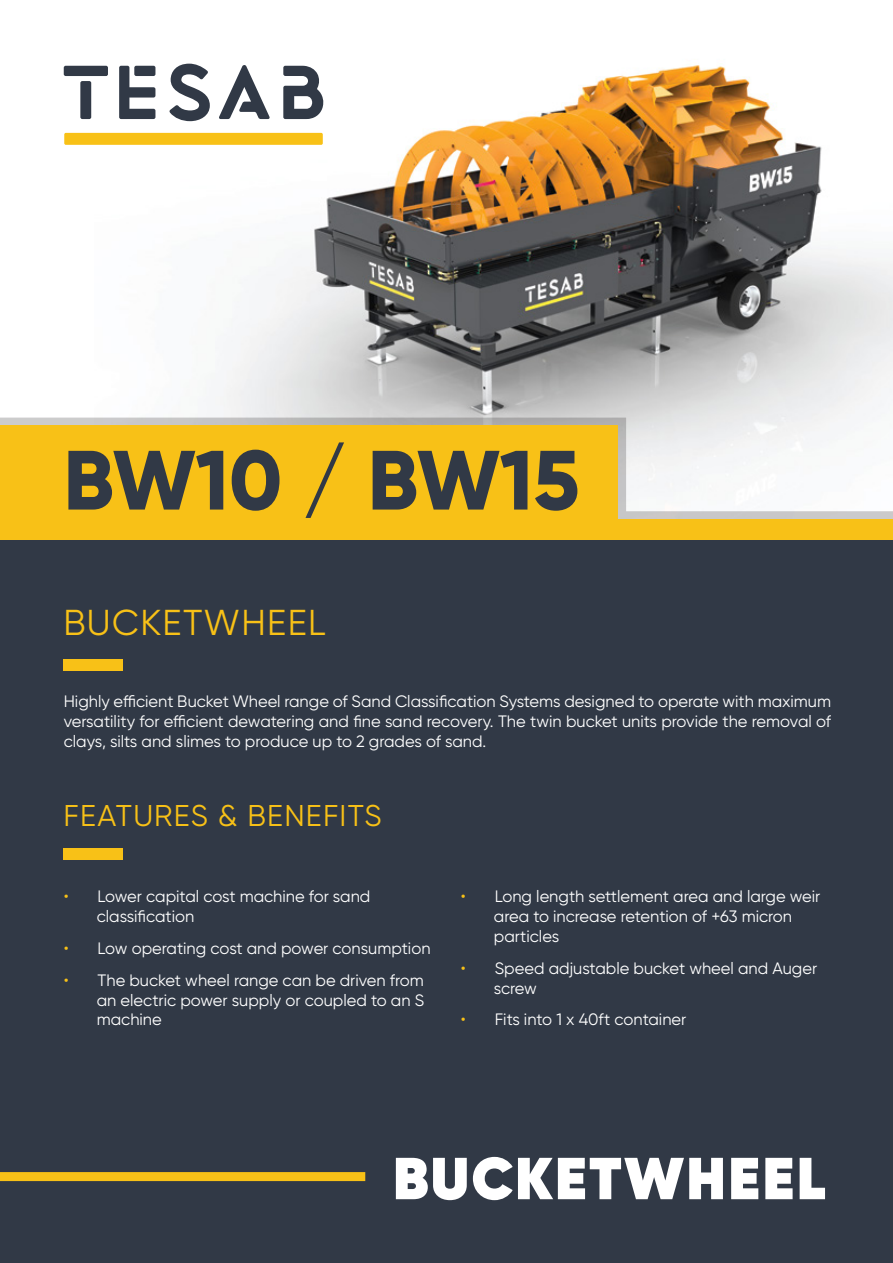
<style>
.page{position:relative;width:893px;height:1263px;background:#fff}
.page>*{position:absolute;margin:0;border:0;box-sizing:border-box;transform-origin:0 0}
.t1{font:800 83.85px "Gilroy";letter-spacing:-.01em;color:#313946}
.t2{font:800 59.1px "Gilroy";letter-spacing:.04em;color:#fff}
.t3{font:36px "Gilroy";letter-spacing:.04em;color:#f8c117}
.t4{font:30px "Gilroy";letter-spacing:.04em;color:#f8c117}
.t5{font:16.5px/19.8px "Gilroy";color:#fff}
.s1{color:#f8c117}
</style>
<div class="page">
<img style="left:95px;top:63px;width:798px;height:355px">
<svg style="left:0;top:418px;width:893px;height:101px;fill:#f5f6f8"></svg>
<div style="left:0;top:425px;width:618px;height:94px;background:#f8c117"></div>
<div style="left:0;top:539px;width:893px;height:724px;background:#313946"></div>
<div style="left:64px;top:133px;width:259px;height:12px;background:#f8c117;border-radius:2px"></div>
<div style="left:64px;top:66px;width:44px;height:10px;background:#313946;border-radius:2px"></div>
<div style="left:80px;top:81px;width:11px;height:38px;background:#313946;border-radius:2px"></div>
<svg style="left:169px;top:64px;width:41px;height:57px"></svg>
<svg style="left:219px;top:65px;width:51px;height:54px"></svg>
<svg style="left:283px;top:66px;width:42px;height:53px"></svg>
<svg style="left:119px;top:66px;width:36px;height:53px"></svg>
<div style="left:0;top:519px;width:893px;height:20px;background:#f8c117"></div>
<div style="left:63px;top:659px;width:60px;height:12px;background:#f8c117"></div>
<div style="left:63px;top:848px;width:60px;height:11px;background:#f8c117"></div>
<div style="left:0;top:1172px;width:365px;height:9px;background:#f8c117"></div>
<h1 class="t1" style="left:63px;top:442px;width:518px">BW10 / BW15</h1>
<h3 class="t3" style="left:63px;top:606px;width:264px">BUCKETWHEEL</h3>
<p class="t5" style="left:64px;top:693px;width:769px;text-align:justify">Highly efficient Bucket Wheel range of Sand Classification Systems designed to operate with maximum versatility for efficient dewatering and fine sand recovery. The twin bucket units provide the removal of clays, silts and slimes to produce up to 2 grades of sand.</p>
<h3 class="t4" style="left:63px;top:802px;width:320px">FEATURES &amp; BENEFITS</h3>
<p class="t5" style="left:97px;top:888px;width:275px;text-indent:-33px"><span class="s1">•</span> Lower capital cost machine for sand classification</p>
<p class="t5" style="left:64px;top:939px;width:368px"><span class="s1">•</span> Low operating cost and power consumption</p>
<p class="t5" style="left:97px;top:971px;width:329px;text-align:justify;text-indent:-33px"><span class="s1">•</span> The bucket wheel range can be driven from an electric power supply or coupled to an S machine</p>
<p class="t5" style="left:494px;top:888px;width:328px;text-indent:-33px"><span class="s1">•</span> Long length settlement area and large weir area to increase retention of +63 micron particles</p>
<p class="t5" style="left:494px;top:959px;width:325px;text-indent:-33px"><span class="s1">•</span> Speed adjustable bucket wheel and Auger screw</p>
<p class="t5" style="left:461px;top:1011px;width:227px"><span class="s1">•</span> Fits into 1 x 40ft container</p>
<h2 class="t2" style="left:393px;top:1152px;width:434px">BUCKETWHEEL</h2>
</div>
